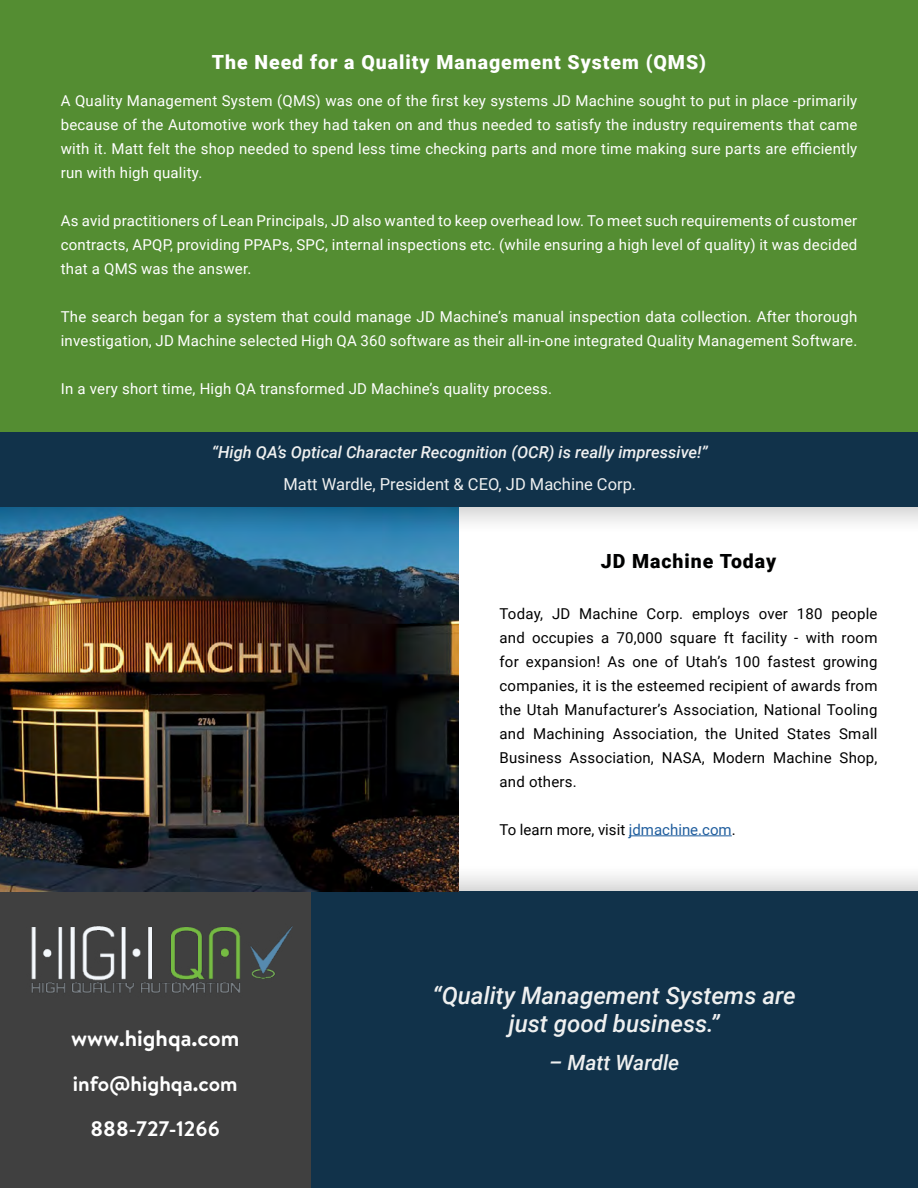
<style>
.page{position:relative;width:918px;height:1188px;background:#fff}
.page>*{position:absolute;margin:0;border:0;box-sizing:border-box;transform-origin:0 0}
.t1{font:italic 500 24px/28.8px "Roboto";color:#eff0f0;text-align:center}
.t2{font:700 22.5px "Brandon Text";color:#fff}
.t3{font:700 21px/45px "Brandon Text";color:#fff;text-align:center}
.t4{font:italic 500 21px "Roboto";color:#eff0f0}
.t5{font:900 19.5px "Roboto";letter-spacing:.05em;color:#fff}
.t6{font:900 19.5px "Roboto";letter-spacing:.05em;color:#000101}
.t7{font:italic 500 16.5px "Roboto";color:#eff0f0}
.t8{font:16.5px "Roboto";color:#eff0f0}
.t9{font:15px/24px "Roboto";letter-spacing:.015em;color:#fff;text-align:justify}
.t10{font:15px/24px "Roboto";letter-spacing:.015em;color:#000101;text-align:justify}
.s1{color:#205e9e}
</style>
<div class="page">
<svg style="left:459px;top:875px;width:459px;height:16px;fill:#e7e7e7"></svg>
<div style="left:0;top:0;width:918px;height:432px;background:#548d32"></div>
<div style="left:0;top:891px;width:918px;height:297px;background:#11324a"></div>
<div style="left:0;top:891px;width:310px;height:297px;background:#404040"></div>
<hr style="left:629px;top:835px;width:103px;height:1px;background:#205e9e">
<img style="left:31px;top:926px;width:262px;height:67px">
<img style="left:0;top:556px;width:459px;height:336px">
<svg style="left:0;top:506px;width:918px;height:50px"></svg>
<div style="left:0;top:432px;width:918px;height:74px;background:#11324a"></div>
<h3 class="t5" style="left:212px;top:48px;width:496px">The Need for a Quality Management System (QMS)</h3>
<p class="t9" style="left:61px;top:88px;width:798px">A Quality Management System (QMS) was one of the first key systems JD Machine sought to put in place -primarily because of the Automotive work they had taken on and thus needed to satisfy the industry requirements that came with it. Matt felt the shop needed to spend less time checking parts and more time making sure parts are efficiently run with high quality.</p>
<p class="t9" style="left:61px;top:208px;width:798px">As avid practitioners of Lean Principals, JD also wanted to keep overhead low. To meet such requirements of customer contracts, APQP, providing PPAPs, SPC, internal inspections etc. (while ensuring a high level of quality) it was decided that a QMS was the answer.</p>
<p class="t9" style="left:61px;top:304px;width:798px">The search began for a system that could manage JD Machine’s manual inspection data collection. After thorough investigation, JD Machine selected High QA 360 software as their all-in-one integrated Quality Management Software.</p>
<p class="t9" style="left:61px;top:376px;width:493px">In a very short time, High QA transformed JD Machine’s quality process.</p>
<p class="t7" style="left:212px;top:441px;width:498px">“High QA’s Optical Character Recognition (OCR) is really impressive!”</p>
<p class="t8" style="left:283px;top:473px;width:354px">Matt Wardle, President &amp; CEO, JD Machine Corp.</p>
<h3 class="t6" style="left:601px;top:548px;width:177px">JD Machine Today</h3>
<h2 class="t2" style="left:71px;top:1022px;width:170px">www.highqa.com</h2>
<h3 class="t3" style="left:73px;top:1061px;width:166px">info@highqa.com<br>888-727-1266</h3>
<p class="t10" style="left:500px;top:601px;width:380px">Today, JD Machine Corp. employs over 180 people and occupies a 70,000 square ft facility - with room for expansion! As one of Utah’s 100 fastest growing companies, it is the esteemed recipient of awards from the Utah Manufacturer’s Association, National Tooling and Machining Association, the United States Small Business Association, NASA, Modern Machine Shop, and others.</p>
<p class="t10" style="left:500px;top:817px;width:238px">To learn more, visit <span class="s1">jdmachine.com</span>.</p>
<h1 class="t1" style="left:433px;top:980px;width:365px">“Quality Management Systems are just good business.”</h1>
<h3 class="t4" style="left:549px;top:1047px;width:132px">– Matt Wardle</h3>
</div>
